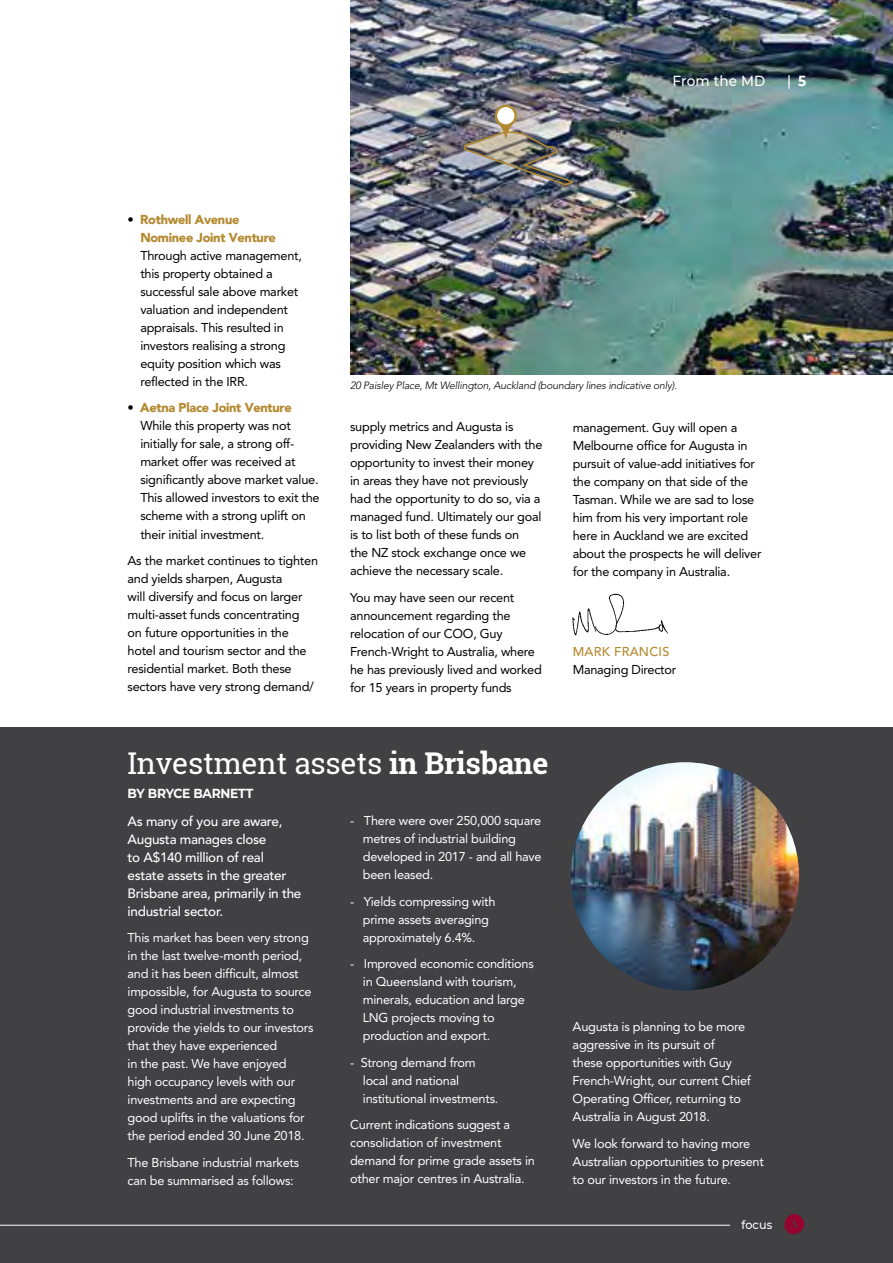
<style>
.page{position:relative;width:893px;height:1263px;background:#fff}
.page>*{position:absolute;margin:0;border:0;box-sizing:border-box;transform-origin:0 0}
.t1{font:30px "Roboto Slab";letter-spacing:-.01em;color:#fff}
.t2{font:500 14.55px "Montserrat";letter-spacing:.01em;color:#fff;scale:.93 1}
.t3{font:500 13.5px/18px "Avenir";letter-spacing:-.02em;color:#fff}
.t4{font:700 13.05px "Montserrat";letter-spacing:-.02em;color:#fff;scale:.94 1}
.t5{font:12.75px/18px "Avenir";letter-spacing:-.02em;color:#000}
.t6{font:12.75px/18px "Avenir";letter-spacing:-.02em;color:#fff}
.t7{font:600 12.75px/18px "Avenir";letter-spacing:-.02em;color:#b48a31}
.t8{font:500 12.75px "Avenir";letter-spacing:.02em;color:#b48a31}
.t9{font:500 12px "Montserrat";letter-spacing:.01em;color:#fff;scale:.93 1}
.t10{font:italic 300 10.5px "Avenir";letter-spacing:-.02em;color:#000}
.s1{font-weight:700}
.s2{font-weight:400;color:#000}
.s3{font-weight:600;color:#b48a31}
</style>
<div class="page">
<div style="left:0;top:728px;width:893px;height:535px;background:#414042"></div>
<img style="left:573px;top:593px;width:96px;height:43px">
<img style="left:571px;top:762px;width:228px;height:228px;border-radius:114px">
<svg style="left:784px;top:1214px;width:21px;height:21px"></svg>
<hr style="left:0;top:1225px;width:730px;height:1px;background:#fff">
<img style="left:350px;top:0;width:543px;height:374px">
<img style="left:463px;top:105px;width:114px;height:82px">
<div style="left:497px;top:107px;width:17px;height:17px;background:#fff;border-radius:50%"></div>
<p class="t2" style="left:673px;top:70px;width:101px">From the MD</p>
<p class="t2" style="left:787px;top:70px;width:22px">| <span class="s1">5</span></p>
<p class="t7" style="left:140px;top:210px;width:137px;text-indent:-13px"><span class="s2">•</span> Rothwell Avenue<br>Nominee Joint Venture</p>
<p class="t5" style="left:140px;top:246px;width:163px">Through active management, this property obtained a successful sale above market valuation and independent appraisals. This resulted in investors realising a strong equity position which was reflected in the IRR.</p>
<p class="t5" style="left:140px;top:399px;width:181px;text-indent:-13px">• <span class="s3">Aetna Place Joint Venture<br></span>While this property was not initially for sale, a strong off&shy;market offer was received at significantly above market value.<br>This allowed investors to exit the scheme with a strong uplift on their initial investment.</p>
<p class="t5" style="left:128px;top:552px;width:192px">As the market continues to tighten and yields sharpen, Augusta<br>will diversify and focus on larger multi-asset funds concentrating<br>on future opportunities in the hotel and tourism sector and the residential market. Both these sectors have very strong demand/</p>
<p class="t10" style="left:350px;top:380px;width:329px">20 Paisley Place, Mt Wellington, Auckland (boundary lines indicative only).</p>
<p class="t5" style="left:350px;top:418px;width:194px">supply metrics and Augusta is providing New Zealanders with the opportunity to invest their money in areas they have not previously had the opportunity to do so, via a managed fund. Ultimately our goal is to list both of these funds on<br>the NZ stock exchange once we achieve the necessary scale.</p>
<p class="t5" style="left:350px;top:588px;width:193px">You may have seen our recent announcement regarding the relocation of our COO, Guy<br>French-Wright to Australia, where he has previously lived and worked for 15 years in property funds</p>
<p class="t5" style="left:573px;top:419px;width:190px">management. Guy will open a<br>Melbourne office for Augusta in pursuit of value-add initiatives for the company on that side of the<br>Tasman. While we are sad to lose him from his very important role here in Auckland we are excited about the prospects he will deliver for the company in Australia.</p>
<p class="t8" style="left:573px;top:645px;width:98px">MARK FRANCIS</p>
<p class="t5" style="left:573px;top:661px;width:105px">Managing Director</p>
<h1 class="t1" style="left:128px;top:742px;width:422px">Investment assets <span class="s1">in Brisbane</span></h1>
<p class="t4" style="left:128px;top:783px;width:135px">BY BRYCE BARNETT</p>
<p class="t3" style="left:128px;top:812px;width:175px">As many of you are aware,<br>Augusta manages close<br>to A$140 million of real estate assets in the greater<br>Brisbane area, primarily in the industrial sector.</p>
<p class="t6" style="left:128px;top:929px;width:188px">This market has been very strong in the last twelve-month period, and it has been difficult, almost impossible, for Augusta to source good industrial investments to provide the yields to our investors that they have experienced<br>in the past. We have enjoyed high occupancy levels with our investments and are expecting good uplifts in the valuations for the period ended 30 June 2018.</p>
<p class="t6" style="left:128px;top:1153px;width:173px">The Brisbane industrial markets can be summarised as follows:</p>
<p class="t6" style="left:363px;top:812px;width:180px;text-indent:-13px">- There were over 250,000 square metres of industrial building developed in 2017 - and all have been leased.</p>
<p class="t6" style="left:350px;top:892px;width:147px;text-align:center">- Yields compressing with prime assets averaging approximately 6.4%.</p>
<p class="t6" style="left:363px;top:955px;width:172px;text-indent:-13px">- Improved economic conditions in Queensland with tourism, minerals, education and large<br>LNG projects moving to production and export.</p>
<p class="t6" style="left:363px;top:1053px;width:137px;text-indent:-13px">- Strong demand from local and national institutional investments.</p>
<p class="t6" style="left:350px;top:1116px;width:186px">Current indications suggest a consolidation of investment demand for prime grade assets in other major centres in Australia.</p>
<p class="t6" style="left:573px;top:1018px;width:180px">Augusta is planning to be more aggressive in its pursuit of<br>these opportunities with Guy<br>French-Wright, our current Chief<br>Operating Officer, returning to<br>Australia in August 2018.</p>
<p class="t6" style="left:573px;top:1134px;width:193px">We look forward to having more<br>Australian opportunities to present to our investors in the future.</p>
<p class="t9" style="left:741px;top:1216px;width:35px">focus</p>
</div>
